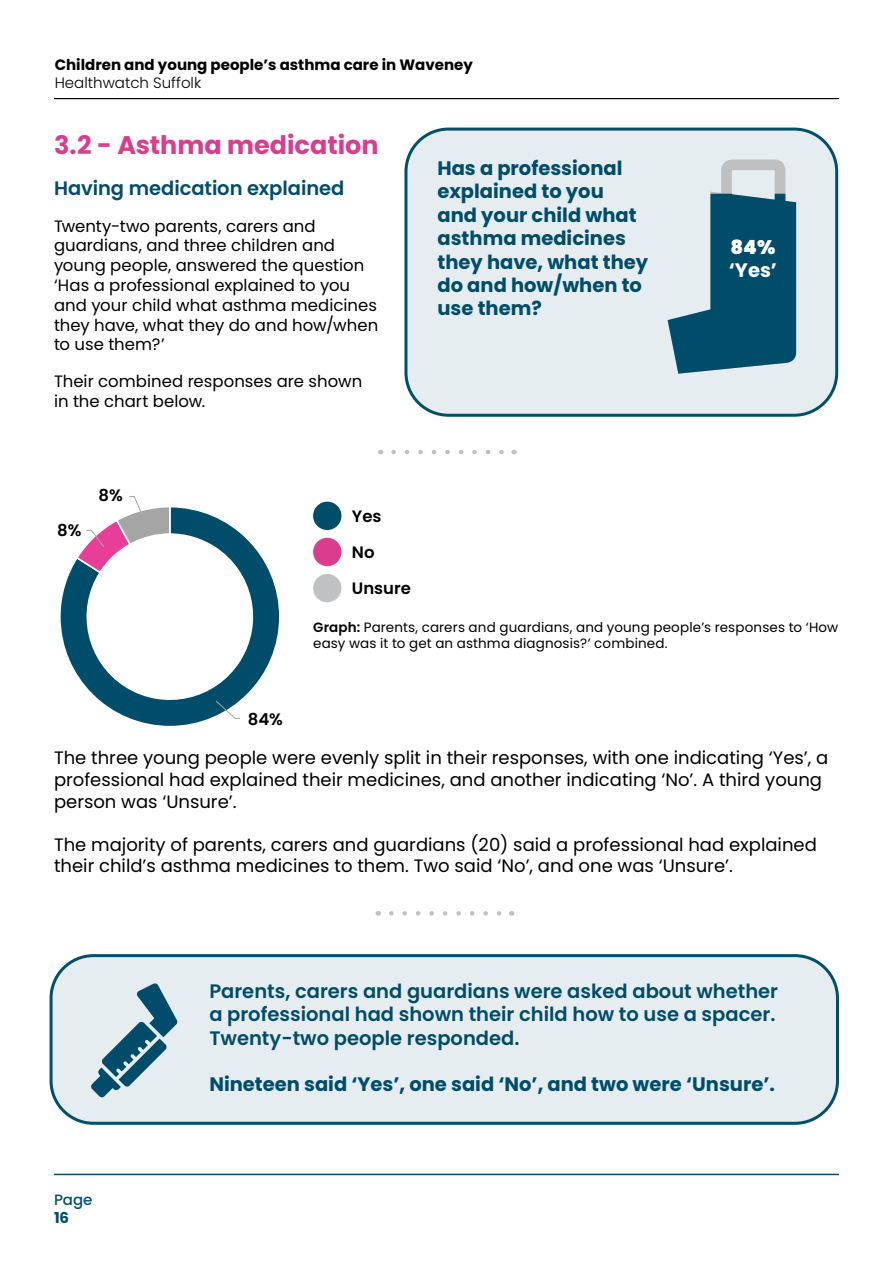
<style>
.page{position:relative;width:893px;height:1263px;background:#fff}
.page>*{position:absolute;margin:0;border:0;box-sizing:border-box;transform-origin:0 0}
.t1{font:700 25.5px "Poppins";color:#db3c8e}
.t2{font:700 19.5px/23.4px "Poppins";color:#004d6a}
.t3{font:600 19.5px/23.4px "Poppins";color:#004d6a}
.t4{font:700 19.5px "Poppins";color:#fff}
.t5{font:900 19.5px "Poppins";color:#fff}
.t6{font:18px/21.6px "Poppins";color:#000}
.t7{font:16.5px/19.8px "Poppins";color:#000}
.t8{font:600 16.5px/36.2px "Poppins";color:#000}
.t9{font:700 15px "Poppins";color:#000}
.t10{font:300 15px "Poppins";color:#000}
.t11{font:500 15px "Poppins";color:#004f6b}
.t12{font:700 15px "Poppins";color:#004f6b}
.t13{font:13.5px/16.2px "Poppins";letter-spacing:.01em;color:#000}
.t14{font:700 11.85px "Century Gothic";color:#000}
.s1{font-weight:600}
</style>
<div class="page">
<hr style="left:54px;top:1174px;width:785px;height:1px;background:#004f6b">
<hr style="left:55px;top:98px;width:784px;height:1px;background:#000">
<hr style="left:54px;top:98px;width:784px;height:1px;background:#000">
<div style="left:406px;top:129px;width:431px;height:286px;background:#e6edf0;border-radius:43px"></div>
<div style="left:404px;top:128px;width:434px;height:289px;border:3px solid #004f6b;border-radius:43px"></div>
<svg style="left:668px;top:159px;width:128px;height:215px"></svg>
<svg style="left:60px;top:507px;width:219px;height:219px"></svg>
<svg style="left:215px;top:700px;width:26px;height:19px"></svg>
<svg style="left:75px;top:496px;width:96px;height:79px"></svg>
<svg style="left:394px;top:450px;width:110px;height:4px"></svg>
<svg style="left:391px;top:911px;width:111px;height:4px"></svg>
<div style="left:313px;top:502px;width:28px;height:28px;background:#004d6a;border-radius:50%"></div>
<div style="left:313px;top:538px;width:28px;height:28px;background:#db3c8e;border-radius:50%"></div>
<div style="left:313px;top:574px;width:28px;height:28px;background:#c0c1c2;border-radius:50%"></div>
<div style="left:243px;top:710px;width:47px;height:34px;background:#fff"></div>
<div style="left:80px;top:479px;width:48px;height:34px;background:#fff"></div>
<div style="left:38px;top:513px;width:47px;height:33px;background:#fff"></div>
<div style="left:51px;top:956px;width:786px;height:167px;background:#e6edf0;border-radius:43px"></div>
<div style="left:50px;top:954px;width:789px;height:171px;border:3px solid #004f6b;border-radius:43px"></div>
<svg style="left:91px;top:983px;width:87px;height:114px"></svg>
<p class="t9" style="left:55px;top:57px;width:420px">Children and young people’s asthma care in Waveney</p>
<p class="t10" style="left:55px;top:75px;width:148px">Healthwatch Suffolk</p>
<h1 class="t1" style="left:54px;top:131px;width:326px">3.2 - Asthma medication</h1>
<p class="t3" style="left:54px;top:176px;width:292px">Having medication explained</p>
<p class="t7" style="left:54px;top:216px;width:326px">Twenty-two parents, carers and guardians, and three children and young people, answered the question ‘Has a professional explained to you and your child what asthma medicines they have, what they do and how/when to use them?’</p>
<p class="t7" style="left:54px;top:372px;width:310px">Their combined responses are shown in the chart below.</p>
<p class="t8" style="left:98px;top:477px;width:26px">8%</p>
<p class="t14" style="left:109px;top:487px;width:18px">8%</p>
<p class="t2" style="left:437px;top:157px;width:212px">Has a professional explained to you and your child what asthma medicines they have, what they do and how/when to use them?</p>
<p class="t5" style="left:730px;top:236px;width:46px">84%</p>
<p class="t4" style="left:729px;top:259px;width:50px">‘Yes’</p>
<p class="t8" style="left:57px;top:513px;width:26px">8%</p>
<p class="t14" style="left:66px;top:521px;width:18px">8%</p>
<p class="t8" style="left:352px;top:498px;width:61px">Yes<br>No<br>Unsure</p>
<p class="t13" style="left:313px;top:619px;width:527px"><span class="s1">Graph:</span> Parents, carers and guardians, and young people’s responses to ‘How easy was it to get an asthma diagnosis?’ combined.</p>
<p class="t8" style="left:248px;top:701px;width:37px">84%</p>
<p class="t6" style="left:54px;top:747px;width:776px">The three young people were evenly split in their responses, with one indicating ‘Yes’, a professional had explained their medicines, and another indicating ‘No’. A third young person was ‘Unsure’.</p>
<p class="t6" style="left:54px;top:834px;width:764px">The majority of parents, carers and guardians (20) said a professional had explained their child’s asthma medicines to them. Two said ‘No’, and one was ‘Unsure’.</p>
<p class="t14" style="left:243px;top:709px;width:25px">84%</p>
<p class="t11" style="left:54px;top:1191px;width:40px">Page</p>
<p class="t12" style="left:54px;top:1209px;width:17px">16</p>
<p class="t3" style="left:209px;top:979px;width:570px">Parents, carers and guardians were asked about whether a professional had shown their child how to use a spacer.<br>Twenty-two people responded.</p>
<p class="t2" style="left:209px;top:1073px;width:567px">Nineteen said ‘Yes’, one said ‘No’, and two were ‘Unsure’.</p>
</div>
